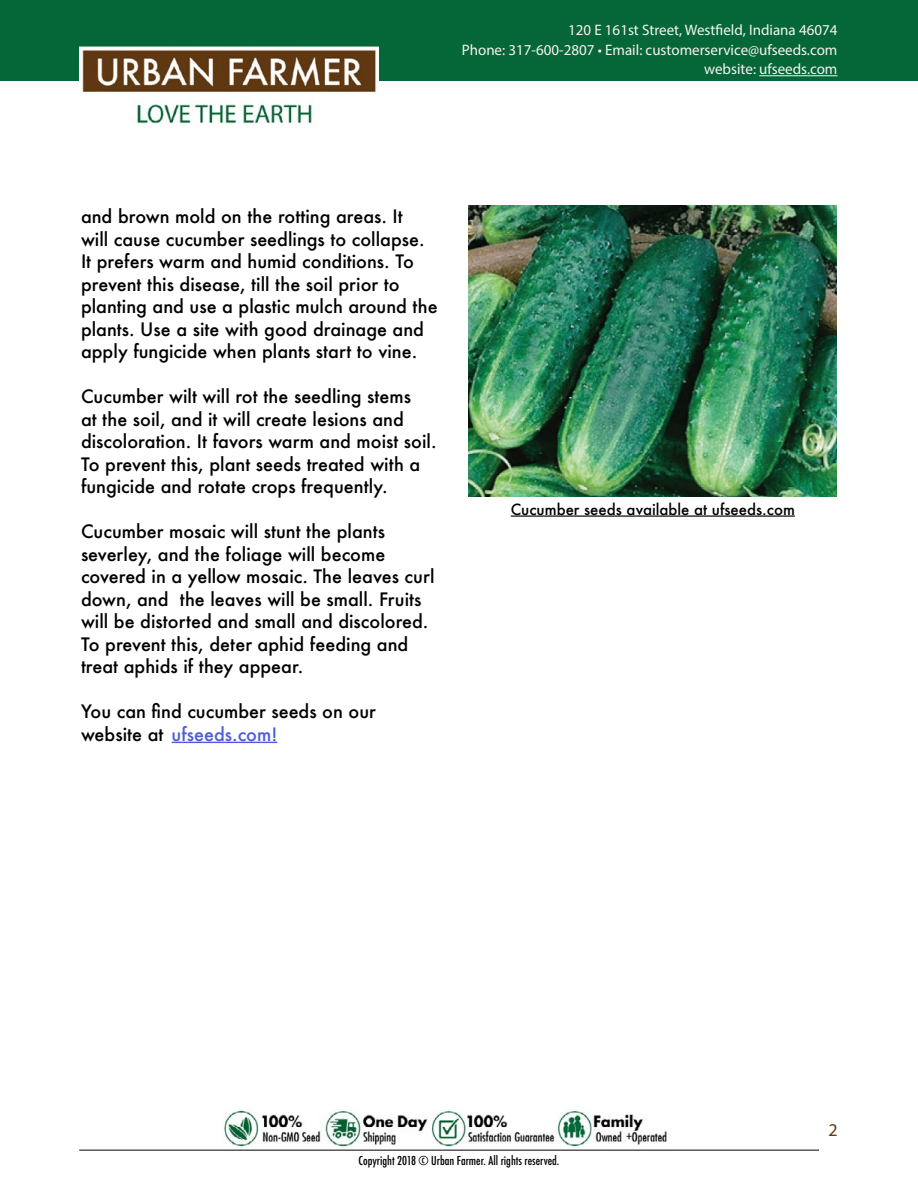
<style>
.page{position:relative;width:918px;height:1188px;background:#fff}
.page>*{position:absolute;margin:0;border:0;box-sizing:border-box;transform-origin:0 0}
.t1{font:500 18px/22.5px "Futura";color:#000}
.t2{font:18px "Myriad Pro";color:#603812}
.t3{font:15.15px/19.5px "Myriad Pro";color:#f5f3f1;text-align:right}
.t4{font:500 15px "Futura";color:#000}
.t5{font:500 condensed 12px "Futura";color:#000}
.s1{color:#4f5cd6}
</style>
<div class="page">
<hr style="left:79px;top:1150px;width:740px;height:1px;background:#000">
<div style="left:0;top:0;width:918px;height:81px;background:#056738"></div>
<img style="left:468px;top:205px;width:369px;height:291px">
<hr style="left:511px;top:515px;width:284px;height:2px;background:#000">
<hr style="left:759px;top:75px;width:78px;height:1px;background:#f5f3f1">
<hr style="left:172px;top:742px;width:105px;height:1px;background:#4f5cd6">
<img style="left:223px;top:1110px;width:444px;height:37px">
<img style="left:79px;top:47px;width:299px;height:77px">
<p class="t3" style="left:462px;top:20px;width:377px">120 E 161st Street, Westfield, Indiana 46074<br>Phone: 317-600-2807 • Email: customerservice@ufseeds.com website: ufseeds.com</p>
<p class="t1" style="left:81px;top:205px;width:358px">and brown mold on the rotting areas. It<br>will cause cucumber seedlings to collapse.<br>It prefers warm and humid conditions. To prevent this disease, till the soil prior to planting and use a plastic mulch around the plants. Use a site with good drainage and apply fungicide when plants start to vine.</p>
<p class="t1" style="left:81px;top:385px;width:357px">Cucumber wilt will rot the seedling stems<br>at the soil, and it will create lesions and discoloration. It favors warm and moist soil.<br>To prevent this, plant seeds treated with a fungicide and rotate crops frequently.</p>
<p class="t1" style="left:81px;top:520px;width:355px">Cucumber mosaic will stunt the plants severley, and the foliage will become covered in a yellow mosaic. The leaves curl down, and the leaves will be small. Fruits will be distorted and small and discolored.<br>To prevent this, deter aphid feeding and treat aphids if they appear.</p>
<p class="t1" style="left:81px;top:700px;width:296px">You can find cucumber seeds on our website at <span class="s1">ufseeds.com!</span></p>
<p class="t4" style="left:511px;top:499px;width:286px">Cucumber seeds available at ufseeds.com</p>
<p class="t2" style="left:828px;top:1119px;width:11px">2</p>
<p class="t5" style="left:359px;top:1153px;width:202px">Copyright 2018 © Urban Farmer. All rights reserved.</p>
</div>
